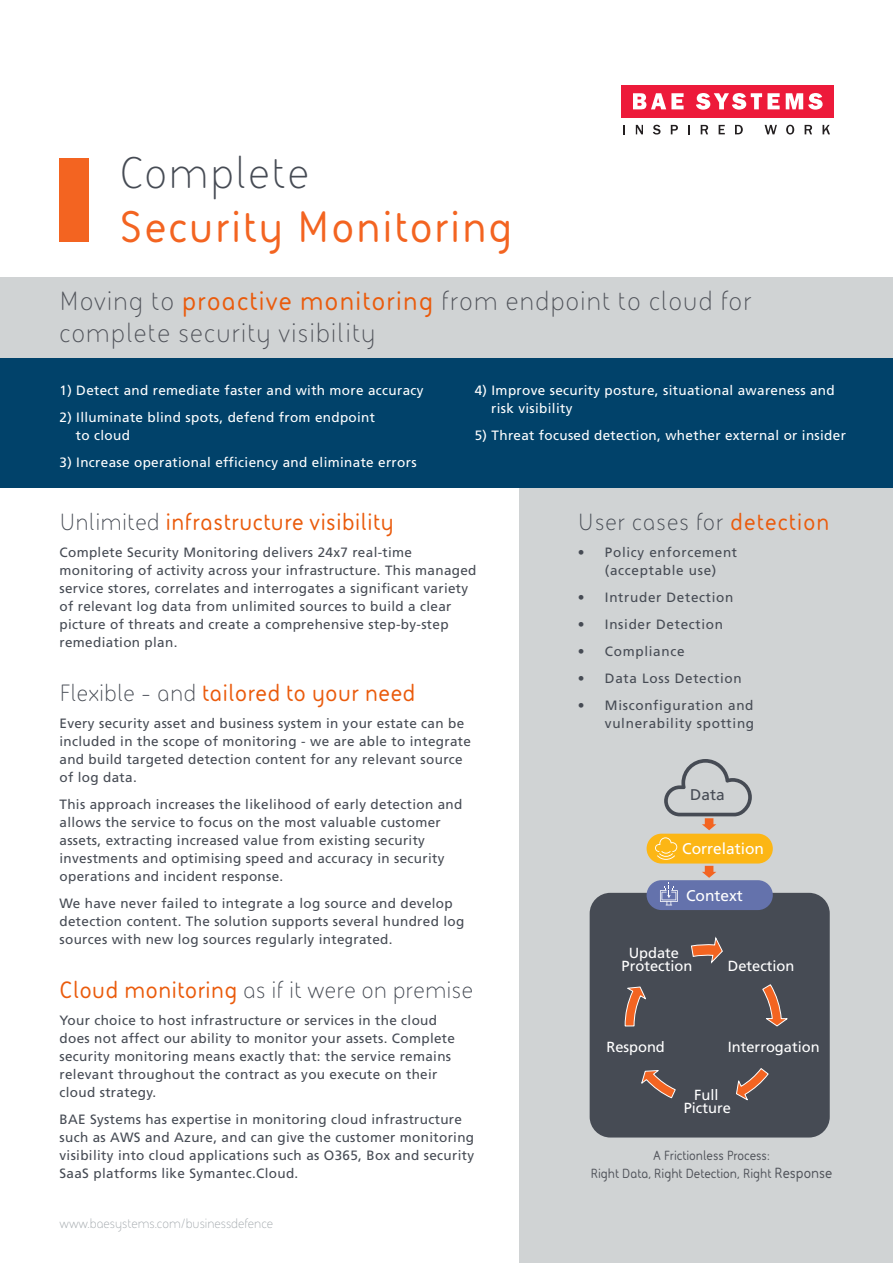
<style>
.page{position:relative;width:893px;height:1263px;background:#fff}
.page>*{position:absolute;margin:0;border:0;box-sizing:border-box;transform-origin:0 0}
.Subtitle{font:700 45px "BAE Systems";letter-spacing:.05em;color:#f36421}
.Subtitle-2{font:45px "BAE Systems";letter-spacing:.05em;color:#464b54}
.t1{font:27px/32.4px "BAE Systems";letter-spacing:.05em;color:#50535a}
.Body_text{font:700 24px "BAE Systems";letter-spacing:.025em;color:#ea5b0c}
.Body_text-2{font:24px "BAE Systems";letter-spacing:.025em;color:#464b54}
.Subheading_-small{font:24px "BAE Systems";letter-spacing:.05em;color:#464b54}
.t2{font:15.45px "Frutiger LT Std";color:#fff}
.t3{font:15.45px "Frutiger LT Std";color:#464b54}
.t4{font:14.7px/13.5px "Frutiger LT Std";color:#fff;text-align:center}
.Body_text-3{font:13.5px/18px "Frutiger LT Std";letter-spacing:.025em;color:#464b54}
.Body_text-4{font:13.5px "Frutiger LT Std";letter-spacing:.025em;color:#fff}
.Body_text-5{font:13.5px/18px "Frutiger LT Std";letter-spacing:.05em;color:#464b54;text-align:center}
.t5{font:700 13.5px "BAE Systems";color:#50535a}
.Body{font:13.5px "BAE Systems";color:#a3a9ad}
.s1{font-weight:700;color:#ea5b0c}
.s2{font-weight:400;color:#464b54}
.s3{font-size:15px}
</style>
<div class="page">
<svg style="left:623px;top:125px;width:2px;height:9px"></svg>
<svg style="left:636px;top:125px;width:7px;height:9px"></svg>
<svg style="left:653px;top:125px;width:7px;height:9px"></svg>
<svg style="left:671px;top:125px;width:7px;height:9px"></svg>
<svg style="left:688px;top:125px;width:2px;height:9px"></svg>
<svg style="left:701px;top:125px;width:7px;height:9px"></svg>
<svg style="left:719px;top:125px;width:6px;height:9px"></svg>
<svg style="left:735px;top:125px;width:8px;height:9px"></svg>
<svg style="left:765px;top:125px;width:12px;height:9px"></svg>
<svg style="left:786px;top:125px;width:8px;height:9px"></svg>
<svg style="left:805px;top:125px;width:7px;height:9px"></svg>
<svg style="left:822px;top:125px;width:8px;height:9px"></svg>
<div style="left:621px;top:85px;width:212px;height:33px;background:#ed1a3a"></div>
<svg style="left:786px;top:93px;width:37px;height:17px"></svg>
<svg style="left:696px;top:93px;width:84px;height:17px"></svg>
<svg style="left:633px;top:93px;width:51px;height:16px"></svg>
<div style="left:520px;top:359px;width:373px;height:904px;background:#d0d3d4"></div>
<div style="left:60px;top:158px;width:29px;height:84px;background:#f36421"></div>
<div style="left:0;top:278px;width:893px;height:81px;background:#d0d3d4"></div>
<div style="left:590px;top:893px;width:240px;height:244px;background:#464b54;border-radius:21px"></div>
<div style="left:647px;top:834px;width:126px;height:29px;background:#fcb615;border-radius:15px"></div>
<svg style="left:762px;top:984px;width:26px;height:43px"></svg>
<svg style="left:736px;top:1068px;width:33px;height:33px"></svg>
<svg style="left:641px;top:1070px;width:35px;height:28px"></svg>
<svg style="left:624px;top:986px;width:22px;height:40px"></svg>
<svg style="left:691px;top:936px;width:32px;height:28px"></svg>
<svg style="left:702px;top:866px;width:14px;height:12px"></svg>
<svg style="left:664px;top:759px;width:88px;height:71px"></svg>
<svg style="left:655px;top:837px;width:22px;height:23px"></svg>
<div style="left:647px;top:880px;width:126px;height:30px;background:#6472ac;border-radius:15px"></div>
<svg style="left:660px;top:882px;width:18px;height:24px"></svg>
<div style="left:0;top:359px;width:893px;height:129px;background:#01426a"></div>
<p class="Subtitle-2" style="left:120px;top:143px;width:190px">Complete</p>
<p class="Subtitle" style="left:120px;top:196px;width:394px">Security Monitoring</p>
<p class="t1" style="left:60px;top:284px;width:693px">Moving to <span class="s1">proactive monitoring</span> from endpoint to cloud for complete security visibility</p>
<p class="Body_text-4" style="left:60px;top:382px;width:366px">1) Detect and remediate faster and with more accuracy</p>
<p class="Body_text-4" style="left:60px;top:409px;width:317px">2) Illuminate blind spots, defend from endpoint</p>
<p class="Body_text-4" style="left:76px;top:427px;width:56px">to cloud</p>
<p class="Body_text-4" style="left:60px;top:454px;width:359px">3) Increase operational efficiency and eliminate errors</p>
<p class="Body_text-4" style="left:475px;top:382px;width:361px">4) Improve security posture, situational awareness and</p>
<p class="Body_text-4" style="left:491px;top:400px;width:83px">risk visibility</p>
<p class="Body_text-4" style="left:475px;top:427px;width:373px">5) Threat focused detection, whether external or insider</p>
<p class="Body_text" style="left:60px;top:505px;width:336px"><span class="s2">Unlimited</span> infrastructure visibility</p>
<p class="Body_text-3" style="left:60px;top:543px;width:419px">Complete Security Monitoring delivers 24x7 real-time monitoring of activity across your infrastructure. This managed service stores, correlates and interrogates a significant variety of relevant log data from unlimited sources to build a clear picture of threats and create a comprehensive step-by-step remediation plan.</p>
<p class="Body_text" style="left:60px;top:676px;width:357px"><span class="s2">Flexible - and</span> tailored to your need</p>
<p class="Body_text-3" style="left:60px;top:714px;width:413px">Every security asset and business system in your estate can be included in the scope of monitoring - we are able to integrate and build targeted detection content for any relevant source of log data.</p>
<p class="Body_text-3" style="left:60px;top:795px;width:404px">This approach increases the likelihood of early detection and allows the service to focus on the most valuable customer assets, extracting increased value from existing security investments and optimising speed and accuracy in security operations and incident response.</p>
<p class="Body_text-3" style="left:60px;top:894px;width:406px">We have never failed to integrate a log source and develop detection content. The solution supports several hundred log sources with new log sources regularly integrated.</p>
<p class="Body_text-2" style="left:60px;top:974px;width:415px"><span class="s1">Cloud monitoring</span> as if it were on premise</p>
<p class="Body_text-3" style="left:60px;top:1011px;width:397px">Your choice to host infrastructure or services in the cloud does not affect our ability to monitor your assets. Complete security monitoring means exactly that: the service remains relevant throughout the contract as you execute on their cloud strategy.</p>
<p class="Body_text-3" style="left:60px;top:1110px;width:416px">BAE Systems has expertise in monitoring cloud infrastructure such as AWS and Azure, and can give the customer monitoring visibility into cloud applications such as O365, Box and security SaaS platforms like Symantec.Cloud.</p>
<p class="Body" style="left:60px;top:1215px;width:215px">www.baesystems.com/businessdefence</p>
<p class="Subheading_-small" style="left:578px;top:506px;width:253px">User cases for <span class="s1">detection</span></p>
<p class="Body_text-5" style="left:578px;top:543px;width:161px">• Policy enforcement (acceptable use)</p>
<p class="Body_text-5" style="left:578px;top:588px;width:157px">• Intruder Detection</p>
<p class="Body_text-5" style="left:578px;top:615px;width:147px">• Insider Detection</p>
<p class="Body_text-5" style="left:578px;top:642px;width:108px">• Compliance</p>
<p class="Body_text-5" style="left:578px;top:669px;width:165px">• Data Loss Detection</p>
<p class="Body_text-5" style="left:578px;top:696px;width:178px;text-align:right">• Misconfiguration and vulnerability spotting</p>
<p class="t3" style="left:690px;top:785px;width:36px">Data</p>
<p class="t2" style="left:682px;top:839px;width:83px">Correlation</p>
<p class="t2" style="left:686px;top:886px;width:58px">Context</p>
<p class="t4" style="left:622px;top:946px;width:72px">Update<br>Protection</p>
<p class="t4" style="left:728px;top:959px;width:68px">Detection</p>
<p class="t4" style="left:606px;top:1040px;width:60px">Respond</p>
<p class="t4" style="left:728px;top:1040px;width:93px">Interrogation</p>
<p class="t4" style="left:684px;top:1088px;width:49px">Full<br>Picture</p>
<p class="t5" style="left:653px;top:1146px;width:118px">A Frictionless Process:</p>
<p class="t5" style="left:590px;top:1164px;width:244px">Right Data, Right Detection, Right <span class="s3">Response</span></p>
</div>
